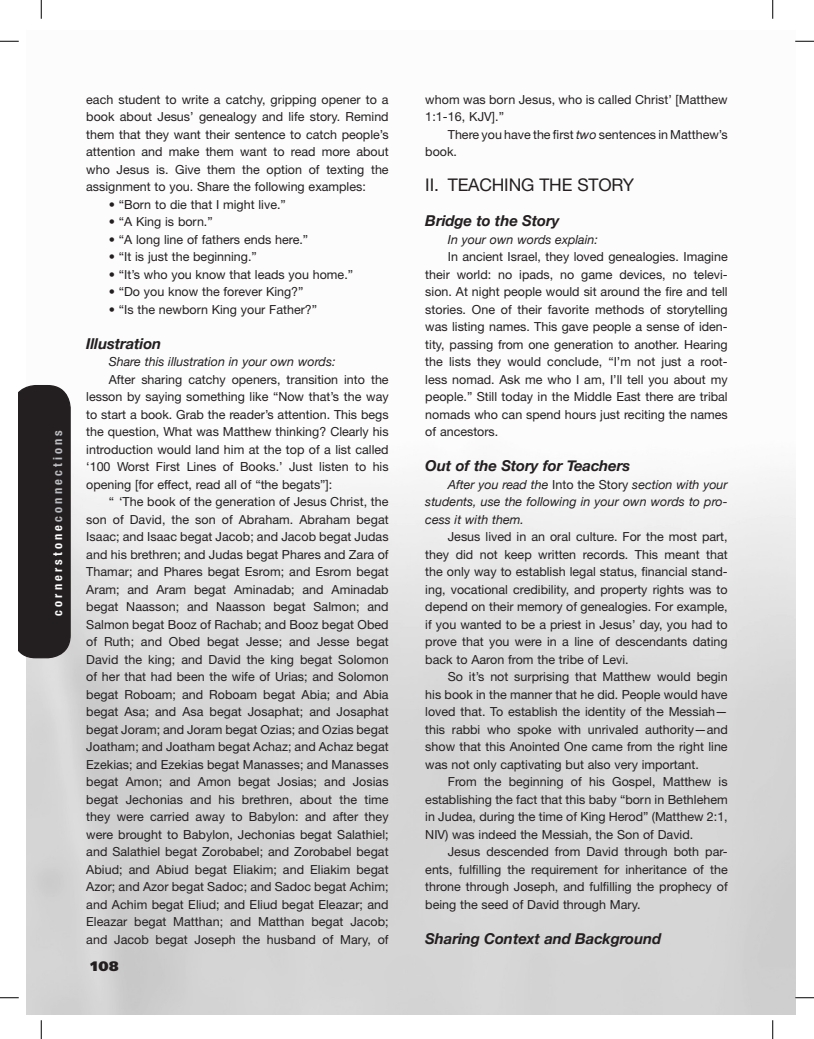
<style>
.page{position:relative;width:814px;height:1039px;background:#fff}
.page>*{position:absolute;margin:0;border:0;box-sizing:border-box;transform-origin:0 0}
.t1{font:17.5px "Helvetica Neue";letter-spacing:-.01em;color:#231f20}
.t2{font:italic 700 15px "Helvetica Neue";letter-spacing:-.01em;color:#231f20}
.t3{font:900 13.75px "Frutiger";color:#231f20}
.t4{font:12.5px/17.5px "Helvetica Neue";color:#231f20;text-align:justify}
.t5{font:italic 12.5px/17.5px "Helvetica Neue";color:#231f20;text-align:justify}
.t6{font:700 condensed 12.5px "Helvetica Neue";letter-spacing:.25em;color:#fff}
.s1{color:#bcbdc0}
.s2{font-style:italic}
.s3{font-style:normal}
</style>
<div class="page">
<div style="left:19px;top:385px;width:52px;height:273px;background:#231f20"></div>
<svg style="left:0;top:40px;width:19px;height:2px"></svg>
<svg style="left:795px;top:40px;width:19px;height:2px"></svg>
<svg style="left:0;top:997px;width:19px;height:1px"></svg>
<svg style="left:795px;top:997px;width:19px;height:1px"></svg>
<svg style="left:40px;top:0;width:2px;height:19px"></svg>
<svg style="left:40px;top:1020px;width:2px;height:19px"></svg>
<svg style="left:772px;top:0;width:1px;height:19px"></svg>
<svg style="left:772px;top:1020px;width:1px;height:19px"></svg>
<p class="t6" style="left:50px;top:616px;width:187px;rotate:-90deg">cornerstone<span class="s1">connections</span></p>
<p class="t4" style="left:86px;top:90px;width:304px">each student to write a catchy, gripping opener to a book about Jesus’ genealogy and life story. Remind them that they want their sentence to catch people’s attention and make them want to read more about who Jesus is. Give them the option of texting the assignment to you. Share the following examples:</p>
<p class="t4" style="left:109px;top:195px;width:179px">• “Born to die that I might live.”</p>
<p class="t4" style="left:109px;top:213px;width:105px">• “A King is born.”</p>
<p class="t4" style="left:109px;top:230px;width:201px">• “A long line of fathers ends here.”</p>
<p class="t4" style="left:109px;top:248px;width:150px">• “It is just the beginning.”</p>
<p class="t4" style="left:109px;top:265px;width:246px">• “It’s who you know that leads you home.”</p>
<p class="t4" style="left:109px;top:283px;width:196px">• “Do you know the forever King?”</p>
<p class="t4" style="left:109px;top:300px;width:210px">• “Is the newborn King your Father?”</p>
<p class="t2" style="left:86px;top:332px;width:76px">Illustration</p>
<p class="t5" style="left:109px;top:354px;width:228px">Share this illustration in your own words:</p>
<p class="t4" style="left:86px;top:370px;width:304px;text-indent:22px">After sharing catchy openers, transition into the lesson by saying something like “Now that’s the way to start a book. Grab the reader’s attention. This begs the question, What was Matthew thinking? Clearly his introduction would land him at the top of a list called ‘100 Worst First Lines of Books.’ Just listen to his opening [for effect, read all of “the begats”]:</p>
<p class="t4" style="left:86px;top:493px;width:304px;text-indent:22px">“ ‘The book of the generation of Jesus Christ, the son of David, the son of Abraham. Abraham begat Isaac; and Isaac begat Jacob; and Jacob begat Judas and his brethren; and Judas begat Phares and Zara of Thamar; and Phares begat Esrom; and Esrom begat Aram; and Aram begat Aminadab; and Aminadab begat Naasson; and Naasson begat Salmon; and Salmon begat Booz of Rachab; and Booz begat Obed of Ruth; and Obed begat Jesse; and Jesse begat David the king; and David the king begat Solomon of her that had been the wife of Urias; and Solomon begat Roboam; and Roboam begat Abia; and Abia begat Asa; and Asa begat Josaphat; and Josaphat begat Joram; and Joram begat Ozias; and Ozias begat Joatham; and Joatham begat Achaz; and Achaz begat Ezekias; and Ezekias begat Manasses; and Manasses begat Amon; and Amon begat Josias; and Josias begat Jechonias and his brethren, about the time they were carried away to Babylon: and after they were brought to Babylon, Jechonias begat Salathiel; and Salathiel begat Zorobabel; and Zorobabel begat Abiud; and Abiud begat Eliakim; and Eliakim begat Azor; and Azor begat Sadoc; and Sadoc begat Achim; and Achim begat Eliud; and Eliud begat Eleazar; and Eleazar begat Matthan; and Matthan begat Jacob; and Jacob begat Joseph the husband of Mary, of</p>
<p class="t3" style="left:91px;top:958px;width:30px">108</p>
<p class="t4" style="left:425px;top:90px;width:304px">whom was born Jesus, who is called Christ’ [Matthew<br>1:1-16, KJV].”</p>
<p class="t4" style="left:425px;top:125px;width:304px;text-indent:22px">There you have the first <span class="s2">two</span> sentences in Matthew’s book.</p>
<h1 class="t1" style="left:425px;top:175px;width:210px">II. TEACHING THE STORY</h1>
<p class="t2" style="left:425px;top:209px;width:136px">Bridge to the Story</p>
<p class="t5" style="left:448px;top:231px;width:152px">In your own words explain:</p>
<p class="t4" style="left:425px;top:248px;width:304px;text-indent:22px">In ancient Israel, they loved genealogies. Imagine their world: no ipads, no game devices, no televi&shy;sion. At night people would sit around the fire and tell stories. One of their favorite methods of storytelling was listing names. This gave people a sense of iden&shy;tity, passing from one generation to another. Hearing the lists they would conclude, “I’m not just a root&shy;less nomad. Ask me who I am, I’ll tell you about my people.” Still today in the Middle East there are tribal nomads who can spend hours just reciting the names of ancestors.</p>
<p class="t2" style="left:425px;top:454px;width:206px">Out of the Story for Teachers</p>
<p class="t5" style="left:425px;top:476px;width:304px;text-indent:22px">After you read the <span class="s3">Into the Story</span> section with your students, use the following in your own words to pro&shy;cess it with them.</p>
<p class="t4" style="left:425px;top:528px;width:304px;text-indent:22px">Jesus lived in an oral culture. For the most part, they did not keep written records. This meant that the only way to establish legal status, financial stand&shy;ing, vocational credibility, and property rights was to depend on their memory of genealogies. For example, if you wanted to be a priest in Jesus’ day, you had to prove that you were in a line of descendants dating back to Aaron from the tribe of Levi.</p>
<p class="t4" style="left:425px;top:668px;width:304px;text-indent:22px">So it’s not surprising that Matthew would begin his book in the manner that he did. People would have loved that. To establish the identity of the Messiah— this rabbi who spoke with unrivaled authority—and show that this Anointed One came from the right line was not only captivating but also very important.</p>
<p class="t4" style="left:425px;top:773px;width:304px;text-indent:22px">From the beginning of his Gospel, Matthew is establishing the fact that this baby “born in Bethlehem in Judea, during the time of King Herod” (Matthew 2:1, NIV) was indeed the Messiah, the Son of David.</p>
<p class="t4" style="left:425px;top:843px;width:304px;text-indent:22px">Jesus descended from David through both par&shy;ents, fulfilling the requirement for inheritance of the throne through Joseph, and fulfilling the prophecy of being the seed of David through Mary.</p>
<p class="t2" style="left:425px;top:927px;width:237px">Sharing Context and Background</p>
</div>
